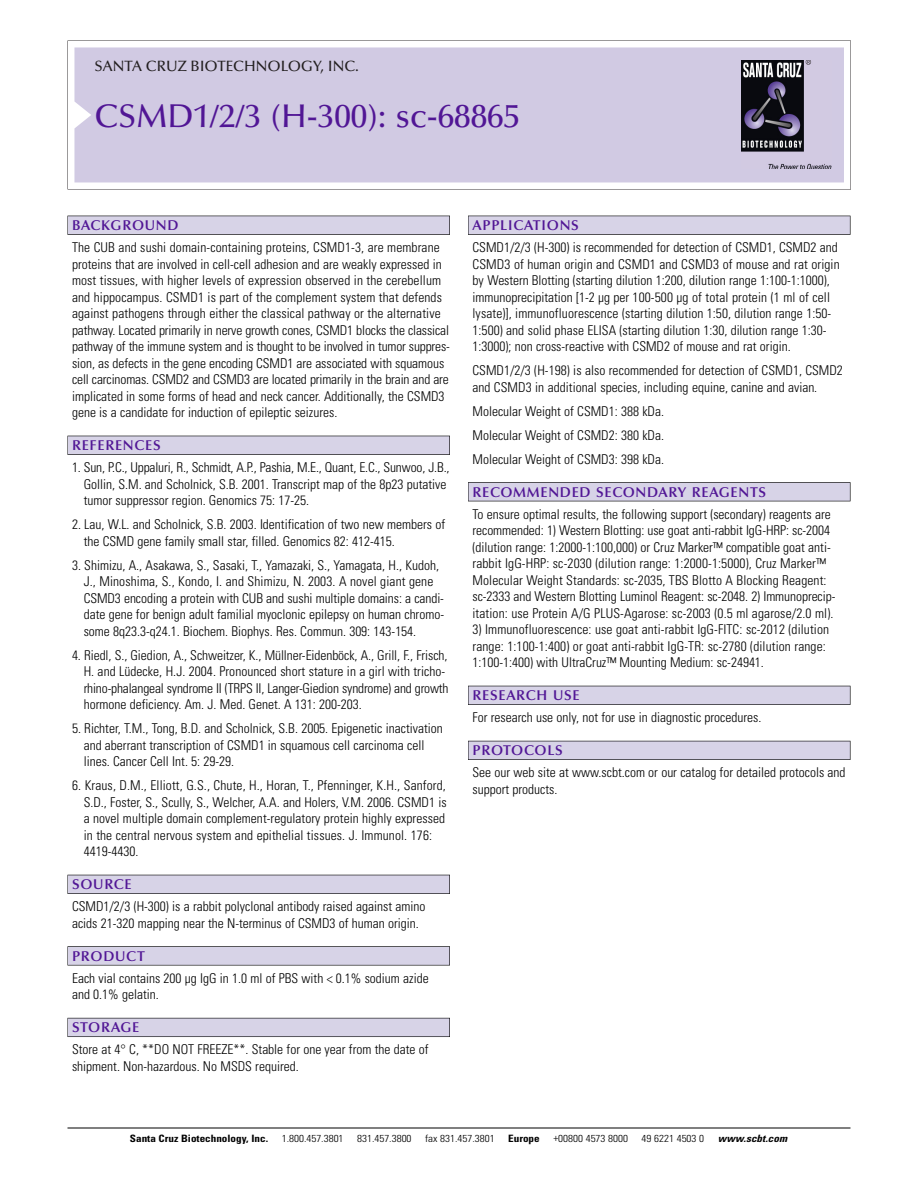
<style>
.page{position:relative;width:918px;height:1188px;background:#fff}
.page>*{position:absolute;margin:0;border:0;box-sizing:border-box;transform-origin:0 0}
.t1{font:500 33px "Optima";color:#511695}
.t2{font:500 15px "Optima";color:#231f20}
.t3{font:600 14.25px "Optima";letter-spacing:.05em;color:#511695}
.t4{font:300 condensed 13.5px/16.5px "Univers";color:#000}
.t5{font:300 condensed 10.2px "Univers";color:#000;scale:1.1 1}
.t6{font:700 condensed 10.2px "Univers";color:#000;scale:1.1 1}
.t7{font:italic 700 condensed 10.2px "Univers";letter-spacing:.005em;color:#000;scale:1.1 1}
</style>
<div class="page">
<svg style="left:68px;top:40px;width:783px;height:149px"></svg>
<div style="left:74px;top:47px;width:770px;height:135px;background:#d1cae3"></div>
<img style="left:741px;top:60px;width:90px;height:108px">
<div style="left:68px;top:216px;width:382px;height:19px;background:#525155"></div>
<div style="left:68px;top:216px;width:381px;height:18px;background:#d7d3e7"></div>
<div style="left:68px;top:436px;width:382px;height:19px;background:#515055"></div>
<div style="left:68px;top:436px;width:381px;height:18px;background:#d7d3e7"></div>
<div style="left:68px;top:875px;width:382px;height:19px;background:#525158"></div>
<div style="left:68px;top:875px;width:381px;height:18px;background:#d7d3e7"></div>
<div style="left:68px;top:946px;width:382px;height:19px;background:#575759"></div>
<div style="left:68px;top:947px;width:381px;height:18px;background:#d7d3e7"></div>
<div style="left:68px;top:1018px;width:382px;height:19px;background:#5b5a62"></div>
<div style="left:68px;top:1018px;width:381px;height:18px;background:#d7d3e7"></div>
<div style="left:468px;top:216px;width:382px;height:19px;background:#525155"></div>
<div style="left:468px;top:216px;width:382px;height:18px;background:#d7d3e7"></div>
<div style="left:468px;top:482px;width:382px;height:19px;background:#525155"></div>
<div style="left:468px;top:483px;width:382px;height:18px;background:#d7d3e7"></div>
<div style="left:468px;top:686px;width:382px;height:19px;background:#525158"></div>
<div style="left:468px;top:686px;width:382px;height:18px;background:#d7d3e7"></div>
<div style="left:468px;top:741px;width:382px;height:19px;background:#54535a"></div>
<div style="left:468px;top:741px;width:382px;height:18px;background:#d7d3e7"></div>
<hr style="left:68px;top:1128px;width:782px;height:1px;background:#000">
<p class="t2" style="left:94px;top:61px;width:266px">SANTA CRUZ BIOTECHNOLOGY, INC.</p>
<h1 class="t1" style="left:94px;top:103px;width:427px">CSMD1/2/3 (H-300): sc-68865</h1>
<p class="t3" style="left:72px;top:219px;width:108px">BACKGROUND</p>
<p class="t4" style="left:72px;top:240px;width:379px">The CUB and sushi domain-containing proteins, CSMD1-3, are membrane proteins that are involved in cell-cell adhesion and are weakly expressed in most tissues, with higher levels of expression observed in the cerebellum and hippocampus. CSMD1 is part of the complement system that defends against pathogens through either the classical pathway or the alternative pathway. Located primarily in nerve growth cones, CSMD1 blocks the classical pathway of the immune system and is thought to be involved in tumor suppres&shy;sion, as defects in the gene encoding CSMD1 are associated with squamous cell carcinomas. CSMD2 and CSMD3 are located primarily in the brain and are implicated in some forms of head and neck cancer. Additionally, the CSMD3 gene is a candidate for induction of epileptic seizures.</p>
<p class="t3" style="left:72px;top:440px;width:90px">REFERENCES</p>
<p class="t4" style="left:84px;top:460px;width:367px;text-indent:-12px">1. Sun, P.C., Uppaluri, R., Schmidt, A.P., Pashia, M.E., Quant, E.C., Sunwoo, J.B.,<br>Gollin, S.M. and Scholnick, S.B. 2001. Transcript map of the 8p23 putative tumor suppressor region. Genomics 75: 17-25.</p>
<p class="t4" style="left:84px;top:517px;width:363px;text-indent:-12px">2. Lau, W.L. and Scholnick, S.B. 2003. Identification of two new members of the CSMD gene family small star, filled. Genomics 82: 412-415.</p>
<p class="t4" style="left:84px;top:558px;width:362px;text-indent:-12px">3. Shimizu, A., Asakawa, S., Sasaki, T., Yamazaki, S., Yamagata, H., Kudoh, J., Minoshima, S., Kondo, I. and Shimizu, N. 2003. A novel giant gene CSMD3 encoding a protein with CUB and sushi multiple domains: a candi&shy;date gene for benign adult familial myoclonic epilepsy on human chromo&shy;some 8q23.3-q24.1. Biochem. Biophys. Res. Commun. 309: 143-154.</p>
<p class="t4" style="left:84px;top:648px;width:366px;text-indent:-12px">4. Riedl, S., Giedion, A., Schweitzer, K., Müllner-Eidenböck, A., Grill, F., Frisch, H. and Lüdecke, H.J. 2004. Pronounced short stature in a girl with tricho&shy;rhino-phalangeal syndrome II (TRPS II, Langer-Giedion syndrome) and growth hormone deficiency. Am. J. Med. Genet. A 131: 200-203.</p>
<p class="t4" style="left:84px;top:721px;width:361px;text-indent:-12px">5. Richter, T.M., Tong, B.D. and Scholnick, S.B. 2005. Epigenetic inactivation and aberrant transcription of CSMD1 in squamous cell carcinoma cell lines. Cancer Cell Int. 5: 29-29.</p>
<p class="t4" style="left:84px;top:778px;width:364px;text-indent:-12px">6. Kraus, D.M., Elliott, G.S., Chute, H., Horan, T., Pfenninger, K.H., Sanford, S.D., Foster, S., Scully, S., Welcher, A.A. and Holers, V.M. 2006. CSMD1 is a novel multiple domain complement-regulatory protein highly expressed in the central nervous system and epithelial tissues. J. Immunol. 176:<br>4419-4430.</p>
<p class="t3" style="left:72px;top:879px;width:61px">SOURCE</p>
<p class="t4" style="left:72px;top:899px;width:355px">CSMD1/2/3 (H-300) is a rabbit polyclonal antibody raised against amino acids 21-320 mapping near the N-terminus of CSMD3 of human origin.</p>
<p class="t3" style="left:72px;top:950px;width:74px">PRODUCT</p>
<p class="t4" style="left:72px;top:971px;width:358px">Each vial contains 200 µg IgG in 1.0 ml of PBS with &lt; 0.1% sodium azide and 0.1% gelatin.</p>
<p class="t3" style="left:72px;top:1022px;width:69px">STORAGE</p>
<p class="t4" style="left:72px;top:1042px;width:358px">Store at 4° C, **DO NOT FREEZE**. Stable for one year from the date of shipment. Non-hazardous. No MSDS required.</p>
<p class="t3" style="left:473px;top:219px;width:108px">APPLICATIONS</p>
<p class="t4" style="left:473px;top:240px;width:369px">CSMD1/2/3 (H-300) is recommended for detection of CSMD1, CSMD2 and CSMD3 of human origin and CSMD1 and CSMD3 of mouse and rat origin by Western Blotting (starting dilution 1:200, dilution range 1:100-1:1000), immunoprecipitation [1-2 µg per 100-500 µg of total protein (1 ml of cell lysate)], immunofluorescence (starting dilution 1:50, dilution range 1:50- 1:500) and solid phase ELISA (starting dilution 1:30, dilution range 1:30- 1:3000); non cross-reactive with CSMD2 of mouse and rat origin.</p>
<p class="t4" style="left:473px;top:363px;width:372px">CSMD1/2/3 (H-198) is also recommended for detection of CSMD1, CSMD2 and CSMD3 in additional species, including equine, canine and avian.</p>
<p class="t4" style="left:473px;top:400px;width:193px;line-height:24px;text-align:justify">Molecular Weight of CSMD1: 388 kDa.<br>Molecular Weight of CSMD2: 380 kDa.<br>Molecular Weight of CSMD3: 398 kDa.</p>
<p class="t3" style="left:473px;top:486px;width:295px">RECOMMENDED SECONDARY REAGENTS</p>
<p class="t4" style="left:473px;top:507px;width:364px">To ensure optimal results, the following support (secondary) reagents are recommended: 1) Western Blotting: use goat anti-rabbit IgG-HRP: sc-2004 (dilution range: 1:2000-1:100,000) or Cruz Marker™ compatible goat anti&shy;rabbit IgG-HRP: sc-2030 (dilution range: 1:2000-1:5000), Cruz Marker™ Molecular Weight Standards: sc-2035, TBS Blotto A Blocking Reagent: sc-2333 and Western Blotting Luminol Reagent: sc-2048. 2) Immunoprecip&shy;itation: use Protein A/G PLUS-Agarose: sc-2003 (0.5 ml agarose/2.0 ml).</p>
<p class="t4" style="left:473px;top:622px;width:358px">3) Immunofluorescence: use goat anti-rabbit IgG-FITC: sc-2012 (dilution range: 1:100-1:400) or goat anti-rabbit IgG-TR: sc-2780 (dilution range:<br>1:100-1:400) with UltraCruz™ Mounting Medium: sc-24941.</p>
<p class="t3" style="left:473px;top:690px;width:109px">RESEARCH USE</p>
<p class="t4" style="left:473px;top:710px;width:290px">For research use only, not for use in diagnostic procedures.</p>
<p class="t3" style="left:473px;top:745px;width:92px">PROTOCOLS</p>
<p class="t4" style="left:473px;top:765px;width:375px">See our web site at www.scbt.com or our catalog for detailed protocols and support products.</p>
<p class="t6" style="left:130px;top:1135px;width:127px">Santa Cruz Biotechnology, Inc.</p>
<p class="t5" style="left:282px;top:1135px;width:58px">1.800.457.3801</p>
<p class="t5" style="left:357px;top:1135px;width:51px">831.457.3800</p>
<p class="t5" style="left:425px;top:1135px;width:65px">fax 831.457.3801</p>
<p class="t6" style="left:508px;top:1135px;width:30px">Europe</p>
<p class="t5" style="left:553px;top:1135px;width:69px">+00800 4573 8000</p>
<p class="t5" style="left:642px;top:1135px;width:58px">49 6221 4503 0</p>
<p class="t7" style="left:718px;top:1135px;width:64px">www.scbt.com</p>
</div>
